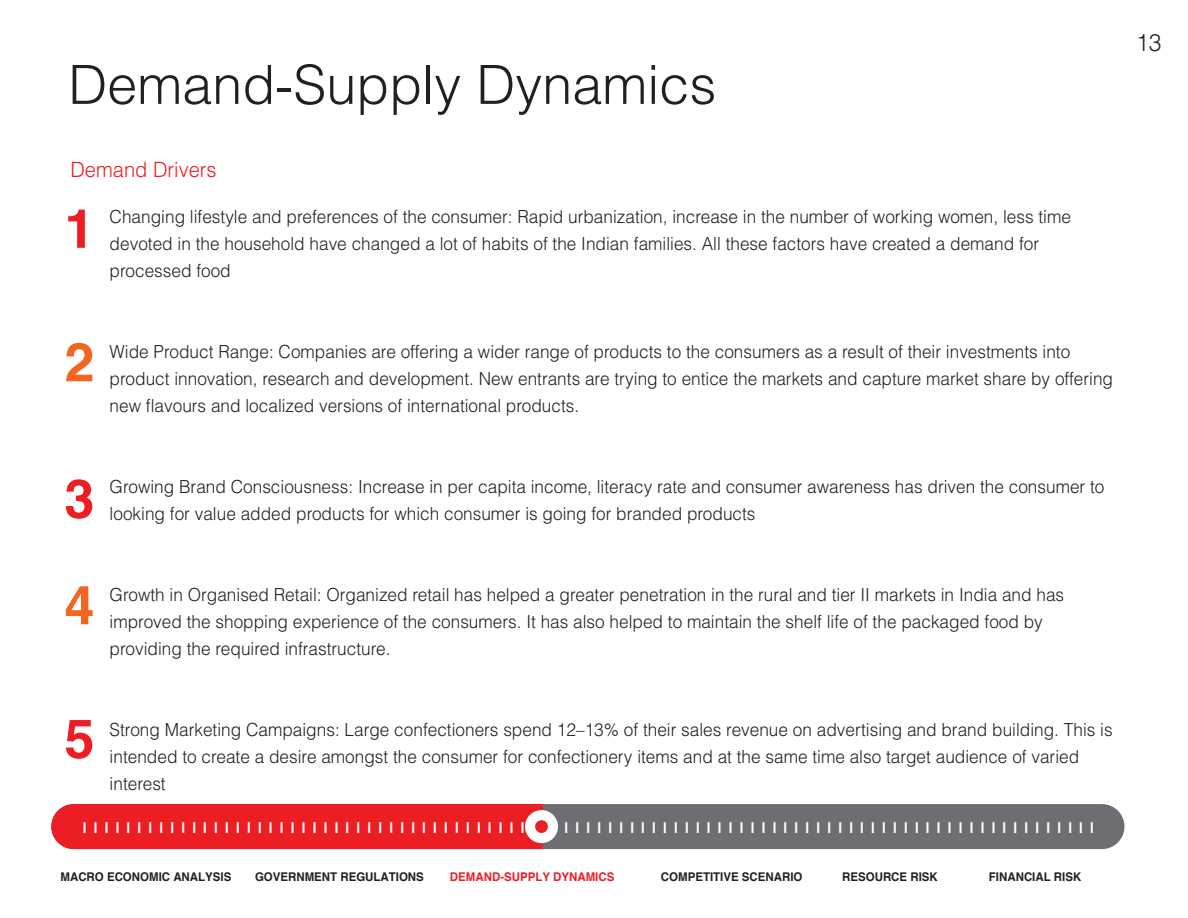
<style>
.page{position:relative;width:1188px;height:918px;background:#fff}
.page>*{position:absolute;margin:0;border:0;box-sizing:border-box;transform-origin:0 0}
.t1{font:300 54px "Helvetica";color:#231f20}
.t2{font:700 54px "Helvetica";color:#ed1d24}
.t3{font:700 54px "Helvetica";color:#f26522}
.t4{font:300 24px "Helvetica";color:#231f20;scale:.96 1}
.t5{font:300 21px "Helvetica";color:#ed1d24;scale:.96 1}
.t6{font:300 18px/27px "Helvetica";color:#231f20;scale:.96 1}
.t7{font:700 15px "Helvetica";color:#fff}
.t8{font:700 12px "Helvetica";color:#231f20;scale:.96 1}
.t9{font:700 12px "Helvetica";color:#ed1d24;scale:.96 1}
</style>
<div class="page">
<div style="left:51px;top:804px;width:1073px;height:45px;background:#6d6e71;border-radius:22px"></div>
<div style="left:51px;top:804px;width:492px;height:45px;background:#ed1d24"></div>
<div style="left:525px;top:810px;width:33px;height:33px;background:#fff;border-radius:50%"></div>
<div style="left:535px;top:820px;width:13px;height:13px;background:#ed1d24;border-radius:50%"></div>
<h1 class="t1" style="left:68px;top:51px;width:650px">Demand-Supply Dynamics</h1>
<p class="t5" style="left:71px;top:156px;width:154px">Demand Drivers</p>
<h1 class="t2" style="left:64px;top:195px;width:32px">1</h1>
<p class="t6" style="left:110px;top:203px;width:1003px">Changing lifestyle and preferences of the consumer: Rapid urbanization, increase in the number of working women, less time devoted in the household have changed a lot of habits of the Indian families. All these factors have created a demand for processed food</p>
<h1 class="t3" style="left:64px;top:328px;width:32px">2</h1>
<p class="t6" style="left:110px;top:338px;width:1047px">Wide Product Range: Companies are offering a wider range of products to the consumers as a result of their investments into product innovation, research and development. New entrants are trying to entice the markets and capture market share by offering new flavours and localized versions of international products.</p>
<h1 class="t2" style="left:64px;top:465px;width:32px">3</h1>
<p class="t6" style="left:110px;top:473px;width:1038px">Growing Brand Consciousness: Increase in per capita income, literacy rate and consumer awareness has driven the consumer to looking for value added products for which consumer is going for branded products</p>
<h1 class="t3" style="left:64px;top:571px;width:32px">4</h1>
<p class="t6" style="left:110px;top:581px;width:996px">Growth in Organised Retail: Organized retail has helped a greater penetration in the rural and tier II markets in India and has improved the shopping experience of the consumers. It has also helped to maintain the shelf life of the packaged food by providing the required infrastructure.</p>
<h1 class="t2" style="left:64px;top:705px;width:32px">5</h1>
<p class="t6" style="left:110px;top:716px;width:1046px">Strong Marketing Campaigns: Large confectioners spend 12–13% of their sales revenue on advertising and brand building. This is intended to create a desire amongst the consumer for confectionery items and at the same time also target audience of varied interest</p>
<p class="t7" style="left:83px;top:818px;width:1013px">|||||||||||||||||||||||||||||||||||||||||||||||||||||||||||||||||||||||||||||||||||||||||||||</p>
<p class="t8" style="left:61px;top:870px;width:179px">MACRO ECONOMIC ANALYSIS</p>
<p class="t8" style="left:255px;top:870px;width:177px">GOVERNMENT REGULATIONS</p>
<p class="t9" style="left:450px;top:870px;width:173px">DEMAND-SUPPLY DYNAMICS</p>
<p class="t8" style="left:661px;top:870px;width:149px">COMPETITIVE SCENARIO</p>
<p class="t8" style="left:842px;top:870px;width:101px">RESOURCE RISK</p>
<p class="t8" style="left:989px;top:870px;width:98px">FINANCIAL RISK</p>
<h2 class="t4" style="left:1136px;top:27px;width:28px">13</h2>
</div>
